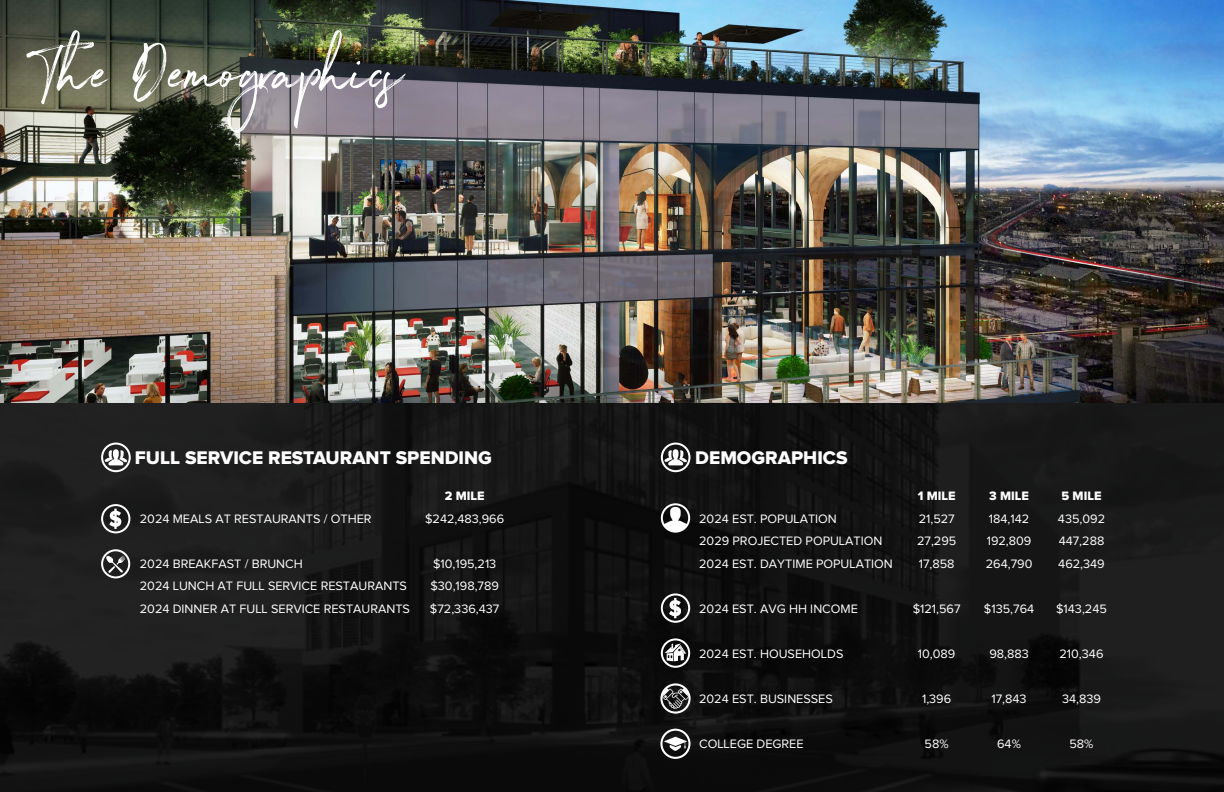
<style>
.page{position:relative;width:1224px;height:792px;background:#fff}
.page>*{position:absolute;margin:0;border:0;box-sizing:border-box;transform-origin:0 0}
.t1{font:72px "Northwell";color:#fff}
.t2{font:19px "Proxima Nova Extrabld";color:#fff}
.t3{font:12.6px "Proxima Nova";color:#fff}
.t4{font:12.6px "Proxima Nova Extrabld";color:#fff}
</style>
<div class="page">
<img style="left:0;top:402px;width:1224px;height:390px">
<img style="left:0;top:0;width:1224px;height:402px">
<svg style="left:661px;top:443px;width:30px;height:29px"></svg>
<svg style="left:661px;top:593px;width:29px;height:30px"></svg>
<svg style="left:661px;top:638px;width:29px;height:30px"></svg>
<svg style="left:661px;top:503px;width:29px;height:30px"></svg>
<svg style="left:660px;top:683px;width:31px;height:31px"></svg>
<svg style="left:660px;top:729px;width:31px;height:30px"></svg>
<svg style="left:101px;top:443px;width:30px;height:29px"></svg>
<svg style="left:101px;top:504px;width:29px;height:29px"></svg>
<svg style="left:101px;top:549px;width:29px;height:29px"></svg>
<h1 class="t1" style="left:34px;top:20px;width:370px">The Demographics</h1>
<h2 class="t2" style="left:135px;top:449px;width:358px">FULL SERVICE RESTAURANT SPENDING</h2>
<p class="t4" style="left:445px;top:490px;width:41px">2 MILE</p>
<p class="t3" style="left:140px;top:513px;width:233px">2024 MEALS AT RESTAURANTS / OTHER</p>
<p class="t3" style="left:425px;top:513px;width:81px">$242,483,966</p>
<p class="t3" style="left:140px;top:558px;width:164px">2024 BREAKFAST / BRUNCH</p>
<p class="t3" style="left:433px;top:558px;width:65px">$10,195,213</p>
<p class="t3" style="left:140px;top:580px;width:269px">2024 LUNCH AT FULL SERVICE RESTAURANTS</p>
<p class="t3" style="left:430px;top:580px;width:70px">$30,198,789</p>
<p class="t3" style="left:140px;top:603px;width:272px">2024 DINNER AT FULL SERVICE RESTAURANTS</p>
<p class="t3" style="left:430px;top:603px;width:71px">$72,336,437</p>
<h2 class="t2" style="left:695px;top:449px;width:154px">DEMOGRAPHICS</h2>
<p class="t4" style="left:918px;top:490px;width:39px">1 MILE</p>
<p class="t4" style="left:989px;top:490px;width:41px">3 MILE</p>
<p class="t4" style="left:1062px;top:490px;width:41px">5 MILE</p>
<p class="t3" style="left:699px;top:513px;width:139px">2024 EST. POPULATION</p>
<p class="t3" style="left:919px;top:513px;width:38px">21,527</p>
<p class="t3" style="left:989px;top:513px;width:42px">184,142</p>
<p class="t3" style="left:1058px;top:513px;width:49px">435,092</p>
<p class="t3" style="left:699px;top:535px;width:185px">2029 PROJECTED POPULATION</p>
<p class="t3" style="left:917px;top:535px;width:41px">27,295</p>
<p class="t3" style="left:987px;top:535px;width:46px">192,809</p>
<p class="t3" style="left:1059px;top:535px;width:47px">447,288</p>
<p class="t3" style="left:699px;top:558px;width:195px">2024 EST. DAYTIME POPULATION</p>
<p class="t3" style="left:919px;top:558px;width:37px">17,858</p>
<p class="t3" style="left:986px;top:558px;width:48px">264,790</p>
<p class="t3" style="left:1058px;top:558px;width:48px">462,349</p>
<p class="t3" style="left:699px;top:603px;width:160px">2024 EST. AVG HH INCOME</p>
<p class="t3" style="left:913px;top:603px;width:49px">$121,567</p>
<p class="t3" style="left:984px;top:603px;width:52px">$135,764</p>
<p class="t3" style="left:1056px;top:603px;width:52px">$143,245</p>
<p class="t3" style="left:699px;top:648px;width:146px">2024 EST. HOUSEHOLDS</p>
<p class="t3" style="left:918px;top:648px;width:39px">10,089</p>
<p class="t3" style="left:989px;top:648px;width:41px">98,883</p>
<p class="t3" style="left:1060px;top:648px;width:45px">210,346</p>
<p class="t3" style="left:699px;top:693px;width:135px">2024 EST. BUSINESSES</p>
<p class="t3" style="left:922px;top:693px;width:31px">1,396</p>
<p class="t3" style="left:992px;top:693px;width:37px">17,843</p>
<p class="t3" style="left:1062px;top:693px;width:40px">34,839</p>
<p class="t3" style="left:699px;top:738px;width:106px">COLLEGE DEGREE</p>
<p class="t3" style="left:925px;top:738px;width:26px">58%</p>
<p class="t3" style="left:997px;top:738px;width:25px">64%</p>
<p class="t3" style="left:1069px;top:738px;width:26px">58%</p>
</div>
